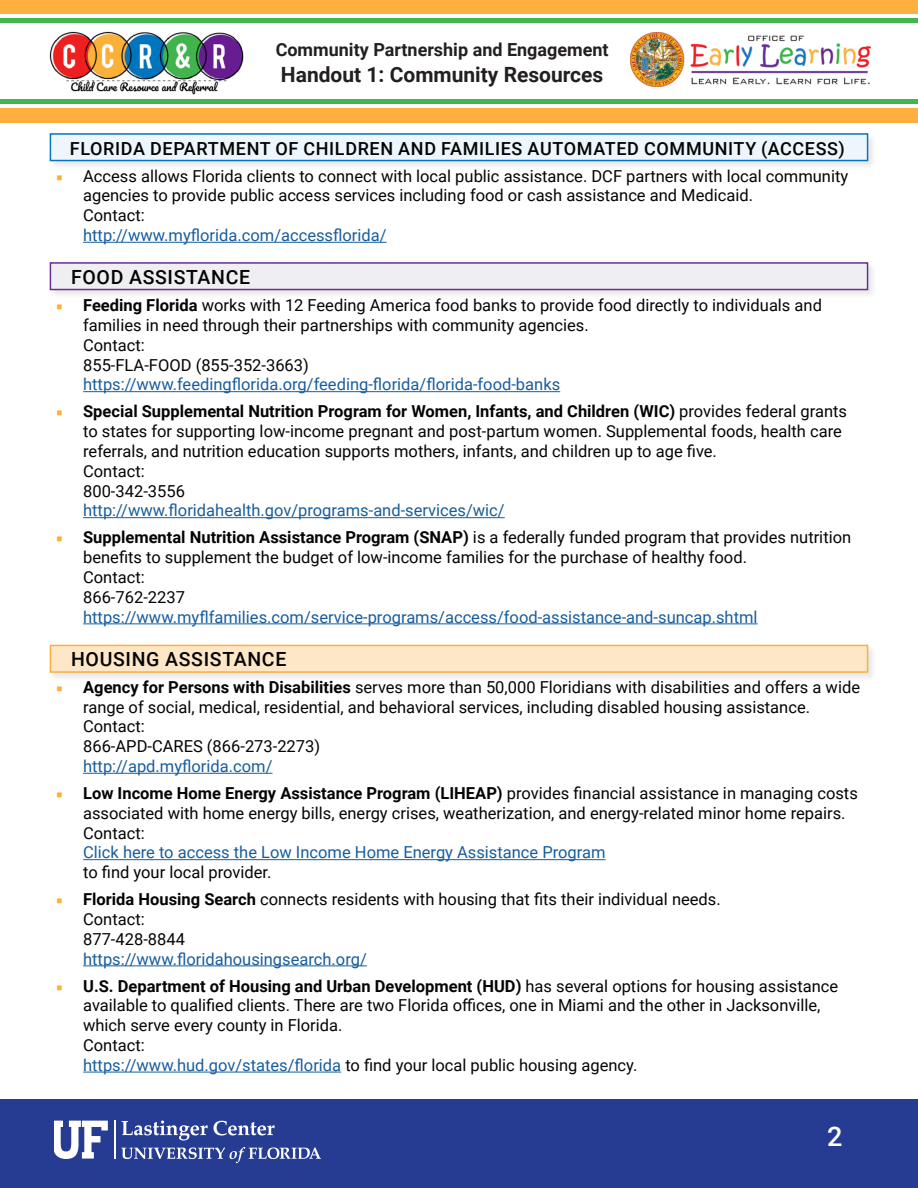
<style>
.page{position:relative;width:918px;height:1188px;background:#fff}
.page>*{position:absolute;margin:0;border:0;box-sizing:border-box;transform-origin:0 0}
.t1{font:500 27px "Roboto";color:#fff}
.t2{font:700 21px "Roboto";color:#231f20}
.t3{font:500 19.5px "Roboto";letter-spacing:.035em;color:#040503}
.t4{font:500 18px "Roboto";letter-spacing:.035em;color:#040503}
.t5{font:700 18px "Roboto";color:#231f20}
.t6{font:16.5px/19.8px "Roboto";color:#040503}
.s1{font-family:"Minion Pro";color:#fbb03b}
.s2{color:#175d9e}
.s3{font-weight:700}
</style>
<div class="page">
<div style="left:0;top:1099px;width:918px;height:89px;background:#263c93"></div>
<hr style="left:114px;top:1121px;width:1px;height:38px;background:#fff">
<svg style="left:54px;top:1121px;width:54px;height:38px"></svg>
<svg style="left:122px;top:1121px;width:86px;height:20px"></svg>
<svg style="left:214px;top:1121px;width:61px;height:14px"></svg>
<svg style="left:121px;top:1147px;width:200px;height:16px"></svg>
<div style="left:0;top:0;width:918px;height:14px;background:#ffaf40"></div>
<hr style="left:0;top:18px;width:918px;height:4px;background:#41b64c">
<hr style="left:0;top:99px;width:918px;height:4px;background:#41b64c">
<div style="left:0;top:109px;width:918px;height:14px;background:#ffaf40"></div>
<img style="left:49px;top:31px;width:195px;height:64px">
<img style="left:631px;top:32px;width:240px;height:55px">
<div style="left:49px;top:133px;width:828px;height:37px;background:#231f20;opacity:.1"></div>
<div style="left:50px;top:133px;width:818px;height:28px;background:#edf6fc;border:2px solid #0575bd"></div>
<div style="left:49px;top:262px;width:828px;height:37px;background:#231f20;opacity:.1"></div>
<div style="left:50px;top:262px;width:818px;height:28px;background:#efeef2;border:2px solid #672f8f"></div>
<div style="left:49px;top:644px;width:828px;height:38px;background:#f4f4f4"></div>
<div style="left:50px;top:645px;width:818px;height:28px;background:#fee7c6;border:2px solid #fbb03b"></div>
<hr style="left:83px;top:242px;width:304px;height:1px;background:#175d9e">
<hr style="left:83px;top:391px;width:477px;height:1px;background:#175d9e">
<hr style="left:83px;top:517px;width:422px;height:1px;background:#175d9e">
<hr style="left:83px;top:623px;width:675px;height:1px;background:#175d9e">
<hr style="left:83px;top:773px;width:190px;height:1px;background:#175d9e">
<hr style="left:83px;top:859px;width:523px;height:1px;background:#175d9e">
<hr style="left:83px;top:965px;width:284px;height:1px;background:#175d9e">
<hr style="left:83px;top:1072px;width:258px;height:1px;background:#175d9e">
<p class="t5" style="left:276px;top:37px;width:334px">Community Partnership and Engagement</p>
<p class="t2" style="left:281px;top:60px;width:324px">Handout 1: Community Resources</p>
<p class="t4" style="left:70px;top:136px;width:776px">FLORIDA DEPARTMENT OF CHILDREN AND FAMILIES AUTOMATED COMMUNITY (ACCESS)</p>
<p class="t6" style="left:83px;top:165px;width:767px;text-indent:-27px"><span class="s1">■</span> Access allows Florida clients to connect with local public assistance. DCF partners with local community agencies to provide public access services including food or cash assistance and Medicaid.<br>Contact:<br><span class="s2">http://www.myflorida.com/accessflorida/</span></p>
<p class="t3" style="left:71px;top:264px;width:181px">FOOD ASSISTANCE</p>
<p class="t6" style="left:83px;top:295px;width:740px;text-indent:-27px"><span class="s1">■</span> <span class="s3">Feeding Florida</span> works with 12 Feeding America food banks to provide food directly to individuals and families in need through their partnerships with community agencies.<br>Contact:<br>855-FLA-FOOD (855-352-3663)<br><span class="s2">https://www.feedingflorida.org/feeding-florida/florida-food-banks</span></p>
<p class="t6" style="left:83px;top:401px;width:765px;text-indent:-27px"><span class="s1">■</span> <span class="s3">Special Supplemental Nutrition Program for Women, Infants, and Children (WIC)</span> provides federal grants to states for supporting low-income pregnant and post-partum women. Supplemental foods, health care referrals, and nutrition education supports mothers, infants, and children up to age five.<br>Contact:<br>800-342-3556<br><span class="s2">http://www.floridahealth.gov/programs-and-services/wic/</span></p>
<p class="t6" style="left:83px;top:527px;width:770px;text-indent:-27px"><span class="s1">■</span> <span class="s3">Supplemental Nutrition Assistance Program (SNAP)</span> is a federally funded program that provides nutrition benefits to supplement the budget of low-income families for the purchase of healthy food.<br>Contact:<br>866-762-2237 <span class="s2">https://www.myflfamilies.com/service-programs/access/food-assistance-and-suncap.shtml</span></p>
<p class="t3" style="left:71px;top:645px;width:217px">HOUSING ASSISTANCE</p>
<p class="t6" style="left:83px;top:676px;width:778px;text-indent:-27px"><span class="s1">■</span> <span class="s3">Agency for Persons with Disabilities</span> serves more than 50,000 Floridians with disabilities and offers a wide range of social, medical, residential, and behavioral services, including disabled housing assistance.<br>Contact:<br>866-APD-CARES (866-273-2273)<br><span class="s2">http://apd.myflorida.com/</span></p>
<p class="t6" style="left:83px;top:783px;width:776px;text-indent:-27px"><span class="s1">■</span> <span class="s3">Low Income Home Energy Assistance Program (LIHEAP)</span> provides financial assistance in managing costs associated with home energy bills, energy crises, weatherization, and energy-related minor home repairs.<br>Contact:<br><span class="s2">Click here to access the Low Income Home Energy Assistance Program<br></span>to find your local provider.</p>
<p class="t6" style="left:83px;top:889px;width:639px;text-indent:-27px"><span class="s1">■</span> <span class="s3">Florida Housing Search</span> connects residents with housing that fits their individual needs.<br>Contact:<br>877-428-8844<br><span class="s2">https://www.floridahousingsearch.org/</span></p>
<p class="t6" style="left:83px;top:975px;width:757px;text-indent:-27px"><span class="s1">■</span> <span class="s3">U.S. Department of Housing and Urban Development (HUD)</span> has several options for housing assistance available to qualified clients. There are two Florida offices, one in Miami and the other in Jacksonville, which serve every county in Florida.<br>Contact:<br><span class="s2">https://www.hud.gov/states/florida</span> to find your local public housing agency.</p>
<h1 class="t1" style="left:827px;top:1118px;width:17px">2</h1>
</div>
